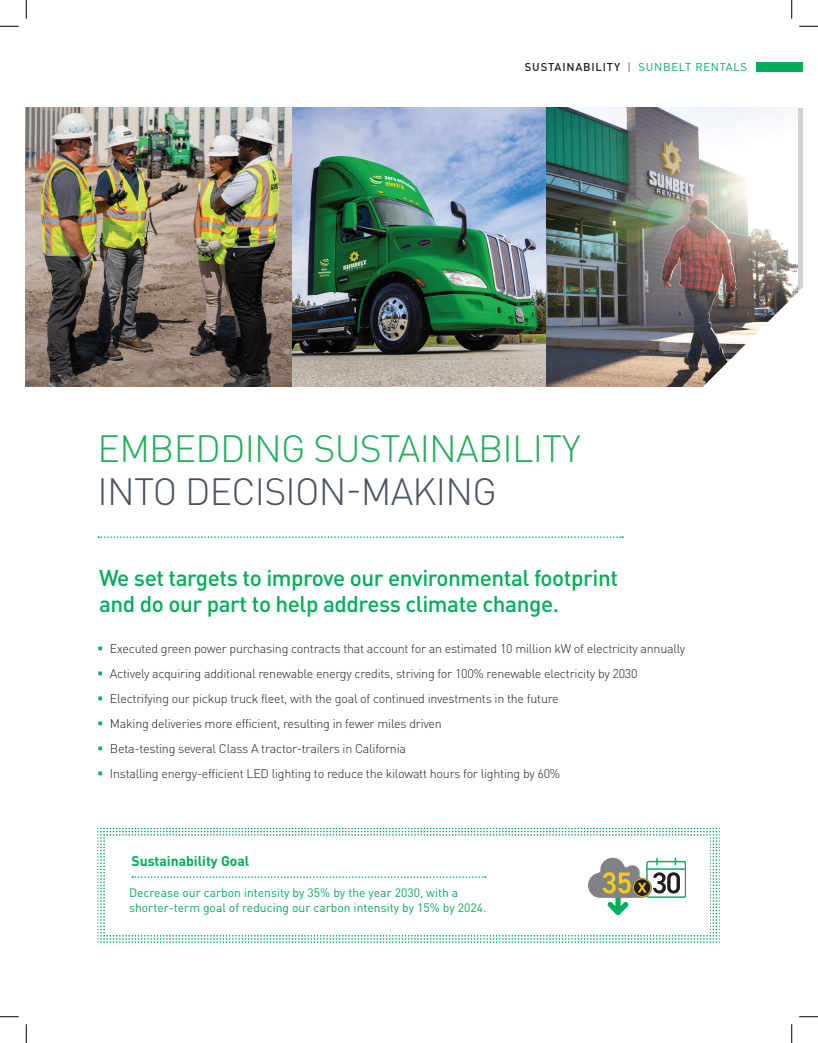
<style>
.page{position:relative;width:818px;height:1043px;background:#fff}
.page>*{position:absolute;margin:0;border:0;box-sizing:border-box;transform-origin:0 0}
.t1{font:300 37.5px "DIN Pro";letter-spacing:-.02em;color:#20ad5a}
.t2{font:300 37.5px "DIN Pro";letter-spacing:-.02em;color:#49525e}
.t3{font:500 22.5px/26.2px "DIN Pro";letter-spacing:-.02em;color:#03ad5a}
.t4{font:700 13.88px "DIN Pro";color:#03ad5a}
.t5{font:300 12.5px/25px "DIN Pro";letter-spacing:-.02em;color:#231f20}
.t6{font:12.12px/14.8px "DIN Pro";color:#03ad5a}
.t7{font:500 11.25px "DIN Pro";letter-spacing:.07em;color:#231f20}
.s1{font-weight:300}
.s2{font-weight:400;color:#03ad5a}
</style>
<div class="page">
<svg style="left:98px;top:536px;width:525px;height:2px"></svg>
<svg style="left:97px;top:827px;width:622px;height:115px"></svg>
<img style="left:292px;top:108px;width:254px;height:278px">
<img style="left:26px;top:108px;width:266px;height:278px">
<img style="left:546px;top:108px;width:251px;height:278px">
<svg style="left:666px;top:287px;width:136px;height:100px"></svg>
<div style="left:756px;top:62px;width:46px;height:9px;background:#03ad5a"></div>
<svg style="left:0;top:25px;width:19px;height:2px"></svg>
<svg style="left:799px;top:25px;width:19px;height:2px"></svg>
<svg style="left:0;top:1016px;width:19px;height:1px"></svg>
<svg style="left:799px;top:1016px;width:19px;height:1px"></svg>
<svg style="left:25px;top:0;width:2px;height:19px"></svg>
<svg style="left:25px;top:1024px;width:2px;height:18px"></svg>
<svg style="left:791px;top:0;width:1px;height:19px"></svg>
<svg style="left:791px;top:1024px;width:1px;height:18px"></svg>
<p class="t7" style="left:525px;top:59px;width:224px">SUSTAINABILITY <span class="s1">|</span> <span class="s2">SUNBELT RENTALS</span></p>
<h1 class="t1" style="left:98px;top:420px;width:484px">EMBEDDING SUSTAINABILITY</h1>
<h1 class="t2" style="left:98px;top:462px;width:400px">INTO DECISION-MAKING</h1>
<h2 class="t3" style="left:99px;top:563px;width:520px">We set targets to improve our environmental footprint and do our part to help address climate change.</h2>
<p class="t5" style="left:110px;top:634px;width:576px">Executed green power purchasing contracts that account for an estimated 10 million kW of electricity annually Actively acquiring additional renewable energy credits, striving for 100% renewable electricity by 2030<br>Electrifying our pickup truck fleet, with the goal of continued investments in the future<br>Making deliveries more efficient, resulting in fewer miles driven<br>Beta-testing several Class A tractor-trailers in California<br>Installing energy-efficient LED lighting to reduce the kilowatt hours for lighting by 60%</p>
<p class="t4" style="left:131px;top:851px;width:119px">Sustainability Goal</p>
<p class="t6" style="left:129px;top:884px;width:359px">Decrease our carbon intensity by 35% by the year 2030, with a shorter-term goal of reducing our carbon intensity by 15% by 2024.</p>
</div>
